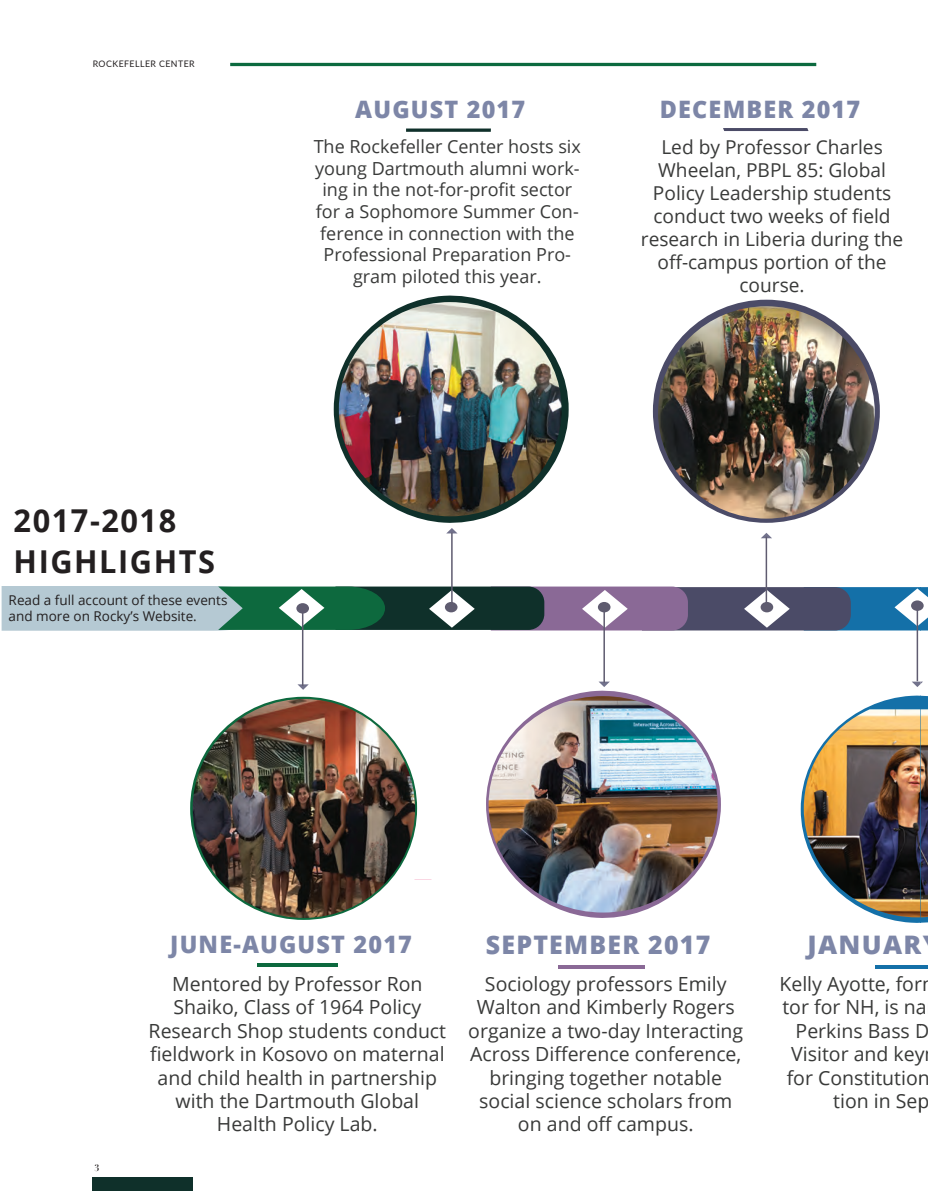
<style>
.page{position:relative;width:928px;height:1199px;background:#fff}
.page>*{position:absolute;margin:0;border:0;box-sizing:border-box;transform-origin:0 0}
.t1{font:700 31.5px/40.5px "Open Sans";letter-spacing:.05em;color:#231f20}
.t2{font:800 25.5px "Open Sans";letter-spacing:.05em;color:#7d86a7}
.t3{font:800 24px "Open Sans";letter-spacing:.05em;color:#7d86a7}
.t4{font:19.5px/23.4px "Open Sans";color:#393a39;text-align:center}
.t5{font:19.2px/23px "Open Sans";color:#393a39;text-align:center}
.t6{font:18px/21.6px "Open Sans";color:#393a39;text-align:center}
.t7{font:13.5px/16.2px "Open Sans";color:#231f20}
.t8{font:9px "Lato";letter-spacing:.05em;color:#231f20}
.t9{font:700 9px "Didot";color:#231f20}
</style>
<div class="page">
<svg style="left:257px;top:963px;width:80px;height:3px"></svg>
<hr style="left:874px;top:965px;width:46px;height:3px;background:#1470a8">
<svg style="left:406px;top:128px;width:84px;height:4px"></svg>
<svg style="left:297px;top:684px;width:11px;height:5px"></svg>
<svg style="left:598px;top:681px;width:11px;height:6px"></svg>
<svg style="left:447px;top:528px;width:10px;height:5px"></svg>
<svg style="left:761px;top:533px;width:10px;height:5px"></svg>
<svg style="left:486px;top:690px;width:235px;height:228px"></svg>
<hr style="left:558px;top:965px;width:86px;height:3px;background:#8a6996">
<hr style="left:916px;top:607px;width:1px;height:74px;background:#5f5c70">
<hr style="left:765px;top:536px;width:1px;height:74px;background:#5f5c70">
<hr style="left:603px;top:609px;width:1px;height:73px;background:#5f5c70">
<hr style="left:451px;top:532px;width:1px;height:74px;background:#5f5c70">
<hr style="left:302px;top:612px;width:1px;height:74px;background:#5f5c70">
<svg style="left:723px;top:128px;width:85px;height:3px"></svg>
<img style="left:657px;top:306px;width:217px;height:212px">
<img style="left:488px;top:696px;width:229px;height:216px">
<svg style="left:333px;top:295px;width:235px;height:228px"></svg>
<img style="left:338px;top:302px;width:223px;height:214px">
<div style="left:230px;top:63px;width:585px;height:3px;border:3px solid #0c6a3f"></div>
<div style="left:93px;top:1176px;width:100px;height:14px;background:#0f302a"></div>
<img style="left:193px;top:699px;width:222px;height:218px">
<svg style="left:920px;top:965px;width:7px;height:3px"></svg>
<img style="left:800px;top:681px;width:127px;height:242px">
<svg style="left:2px;top:586px;width:925px;height:44px"></svg>
<p class="t8" style="left:93px;top:57px;width:103px">ROCKEFELLER CENTER</p>
<p class="t1" style="left:14px;top:499px;width:203px">2017-2018<br>HIGHLIGHTS</p>
<p class="t7" style="left:9px;top:591px;width:220px">Read a full account of these events and more on Rocky’s Website.</p>
<p class="t3" style="left:355px;top:91px;width:171px">AUGUST 2017</p>
<p class="t6" style="left:313px;top:135px;width:269px">The Rockefeller Center hosts six young Dartmouth alumni work&shy;ing in the not-for-profit sector for a Sophomore Summer Con&shy;ference in connection with the<br>Professional Preparation Pro&shy;gram piloted this year.</p>
<p class="t3" style="left:659px;top:91px;width:202px">DECEMBER 2017</p>
<p class="t5" style="left:640px;top:135px;width:264px">Led by Professor Charles<br>Wheelan, PBPL 85: Global<br>Policy Leadership students conduct two weeks of field research in Liberia during the off-campus portion of the course.</p>
<p class="t9" style="left:94px;top:1162px;width:6px">3</p>
<p class="t3" style="left:170px;top:925px;width:243px">JUNE-AUGUST 2017</p>
<p class="t4" style="left:148px;top:971px;width:299px">Mentored by Professor Ron<br>Shaiko, Class of 1964 Policy<br>Research Shop students conduct fieldwork in Kosovo on maternal and child health in partnership with the Dartmouth Global<br>Health Policy Lab.</p>
<p class="t2" style="left:485px;top:925px;width:226px">SEPTEMBER 2017</p>
<p class="t4" style="left:468px;top:971px;width:276px">Sociology professors Emily<br>Walton and Kimberly Rogers organize a two-day Interacting<br>Across Difference conference, bringing together notable social science scholars from on and off campus.</p>
<p class="t2" style="left:807px;top:925px;width:115px">JANUAR</p>
<p class="t4" style="left:779px;top:971px;width:144px">Kelly Ayotte, for</p>
<p class="t4" style="left:782px;top:995px;width:146px">tor for NH, is na</p>
<p class="t4" style="left:795px;top:1018px;width:135px">Perkins Bass D</p>
<p class="t4" style="left:790px;top:1041px;width:135px">Visitor and key</p>
<p class="t4" style="left:786px;top:1065px;width:145px">for Constitution</p>
<p class="t4" style="left:832px;top:1088px;width:98px">tion in Sep</p>
</div>
